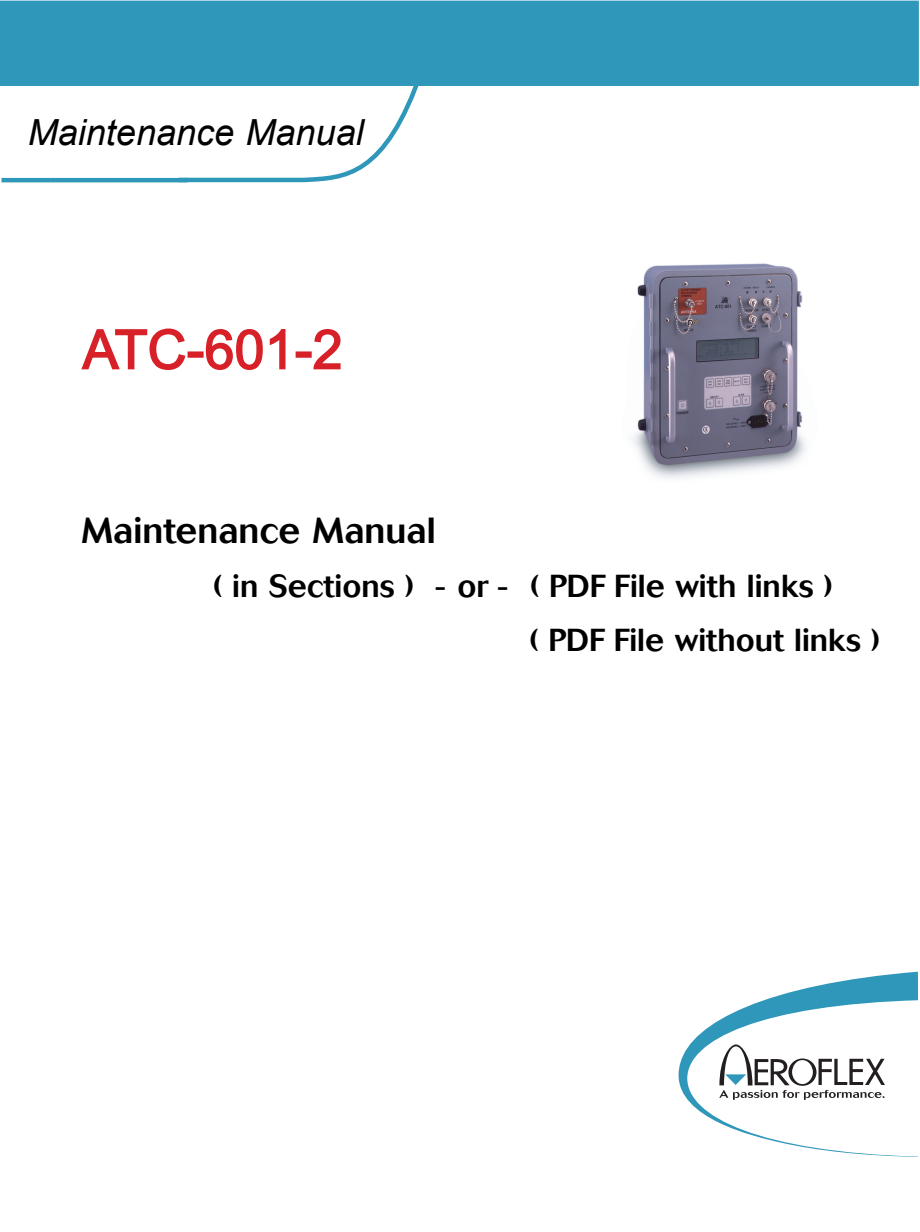
<style>
.page{position:relative;width:920px;height:1232px;background:#fff}
.page>*{position:absolute;margin:0;border:0;box-sizing:border-box;transform-origin:0 0}
.t1{font:54px "Arial";color:#d72027}
.t2{font:italic 36px "Arial";color:#010001}
.t3{font:500 36px "Cosmos BQ";color:#010001}
.t4{font:500 31.5px "Cosmos BQ";color:#010001}
</style>
<div class="page">
<svg style="left:678px;top:971px;width:240px;height:185px"></svg>
<div style="left:0;top:1px;width:918px;height:85px;background:#2f97b9"></div>
<svg style="left:1px;top:86px;width:418px;height:97px"></svg>
<img style="left:631px;top:263px;width:176px;height:216px">
<p class="t2" style="left:28px;top:108px;width:337px">Maintenance Manual</p>
<h1 class="t1" style="left:82px;top:314px;width:261px">ATC-601-2</h1>
<p class="t3" style="left:81px;top:510px;width:356px">Maintenance Manual</p>
<p class="t4" style="left:213px;top:568px;width:621px">( in Sections ) - or - ( PDF File with links )</p>
<p class="t4" style="left:529px;top:622px;width:352px">( PDF File without links )</p>
</div>
